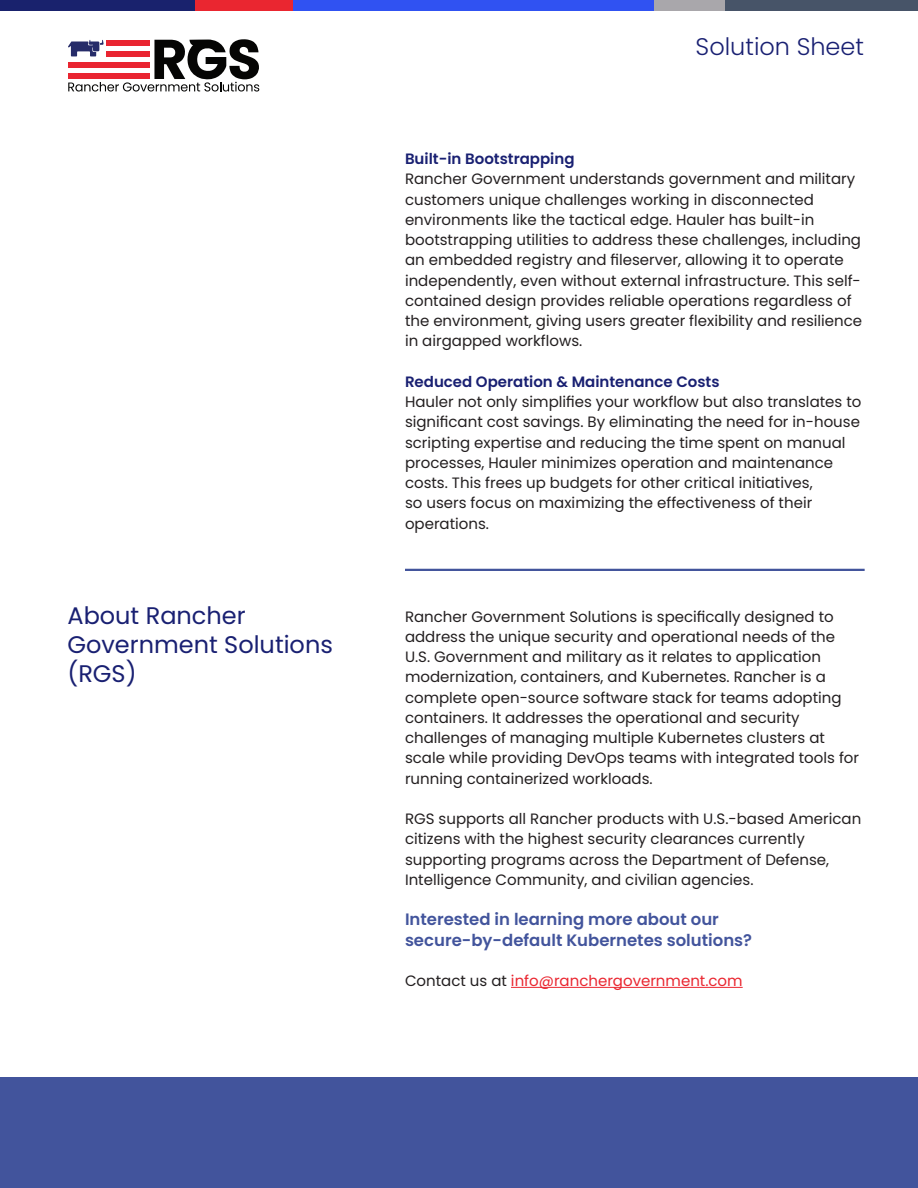
<style>
.page{position:relative;width:918px;height:1188px;background:#fff}
.page>*{position:absolute;margin:0;border:0;box-sizing:border-box;transform-origin:0 0}
.t1{font:24px/28.8px "Poppins";color:#192072}
.t2{font:300 24px "Poppins";color:#192072}
.t3{font:600 16.5px/20.2px "Poppins";color:#42549c}
.t4{font:15px/20.2px "Poppins";color:#231f20}
.t5{font:600 15px "Poppins";color:#192072}
.t6{font:15px "Poppins";color:#ea2630}
.s1{color:#231f20}
</style>
<div class="page">
<div style="left:725px;top:0;width:193px;height:11px;background:#475468"></div>
<div style="left:653px;top:0;width:72px;height:11px;background:#a9a7ab"></div>
<div style="left:293px;top:0;width:360px;height:11px;background:#3052f2"></div>
<div style="left:194px;top:0;width:99px;height:11px;background:#ea2630"></div>
<div style="left:0;top:0;width:194px;height:11px;background:#19226d"></div>
<svg style="left:68px;top:39px;width:191px;height:53px"></svg>
<div style="left:0;top:1078px;width:918px;height:110px;background:#42549c"></div>
<hr style="left:511px;top:987px;width:232px;height:1px;background:#ea2630">
<hr style="left:405px;top:569px;width:460px;height:2px;background:#42549c">
<h1 class="t1" style="left:68px;top:602px;width:267px">About Rancher<br>Government Solutions (RGS)</h1>
<h1 class="t2" style="left:696px;top:32px;width:170px">Solution Sheet</h1>
<p class="t5" style="left:405px;top:150px;width:171px">Built-in Bootstrapping</p>
<p class="t4" style="left:405px;top:169px;width:459px">Rancher Government understands government and military customers unique challenges working in disconnected environments like the tactical edge. Hauler has built-in bootstrapping utilities to address these challenges, including an embedded registry and fileserver, allowing it to operate independently, even without external infrastructure. This self&shy;contained design provides reliable operations regardless of the environment, giving users greater flexibility and resilience in airgapped workflows.</p>
<p class="t5" style="left:405px;top:373px;width:316px">Reduced Operation &amp; Maintenance Costs</p>
<p class="t4" style="left:405px;top:392px;width:458px">Hauler not only simplifies your workflow but also translates to significant cost savings. By eliminating the need for in-house scripting expertise and reducing the time spent on manual processes, Hauler minimizes operation and maintenance costs. This frees up budgets for other critical initiatives,<br>so users focus on maximizing the effectiveness of their operations.</p>
<p class="t4" style="left:405px;top:606px;width:456px">Rancher Government Solutions is specifically designed to address the unique security and operational needs of the U.S. Government and military as it relates to application modernization, containers, and Kubernetes. Rancher is a complete open-source software stack for teams adopting containers. It addresses the operational and security challenges of managing multiple Kubernetes clusters at scale while providing DevOps teams with integrated tools for running containerized workloads.</p>
<p class="t4" style="left:405px;top:809px;width:458px">RGS supports all Rancher products with U.S.-based American citizens with the highest security clearances currently supporting programs across the Department of Defense, Intelligence Community, and civilian agencies.</p>
<p class="t3" style="left:405px;top:910px;width:349px">Interested in learning more about our secure-by-default Kubernetes solutions?</p>
<p class="t6" style="left:405px;top:972px;width:339px"><span class="s1">Contact us at</span> info@ranchergovernment.com</p>
</div>
